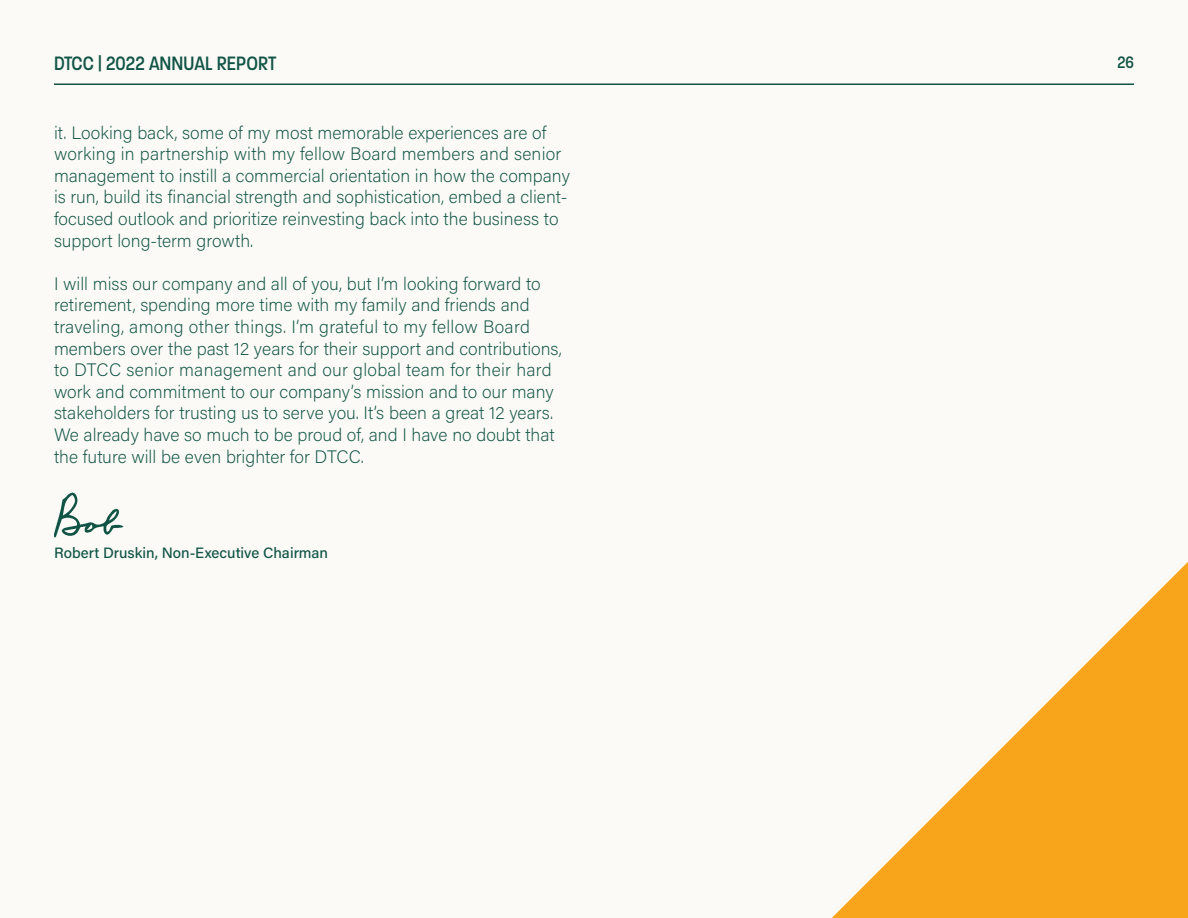
<style>
.page{position:relative;width:1188px;height:918px;background:#fbfaf6}
.page>*{position:absolute;margin:0;border:0;box-sizing:border-box;transform-origin:0 0}
.t1{font:500 21px "Paralucent Condensed";color:#115446}
.t2{font:200 18px/21.6px "Acumin Pro";color:#115446}
.t3{font:500 18px "Paralucent Condensed";color:#115446}
.t4{font:500 15px "Acumin Pro";color:#115446}
</style>
<div class="page">
<hr style="left:54px;top:83px;width:1080px;height:2px;background:#115446">
<svg style="left:832px;top:562px;width:356px;height:356px"></svg>
<svg style="left:54px;top:493px;width:69px;height:44px"></svg>
<p class="t1" style="left:54px;top:51px;width:224px">DTCC | 2022 ANNUAL REPORT</p>
<p class="t3" style="left:1117px;top:51px;width:18px">26</p>
<p class="t2" style="left:54px;top:121px;width:517px">it. Looking back, some of my most memorable experiences are of working in partnership with my fellow Board members and senior management to instill a commercial orientation in how the company is run, build its financial strength and sophistication, embed a client&shy;focused outlook and prioritize reinvesting back into the business to support long-term growth.</p>
<p class="t2" style="left:54px;top:272px;width:510px">I will miss our company and all of you, but I’m looking forward to retirement, spending more time with my family and friends and traveling, among other things. I’m grateful to my fellow Board members over the past 12 years for their support and contributions, to DTCC senior management and our global team for their hard work and commitment to our company’s mission and to our many stakeholders for trusting us to serve you. It’s been a great 12 years.<br>We already have so much to be proud of, and I have no doubt that the future will be even brighter for DTCC.</p>
<p class="t4" style="left:54px;top:543px;width:276px">Robert Druskin, Non-Executive Chairman</p>
</div>
